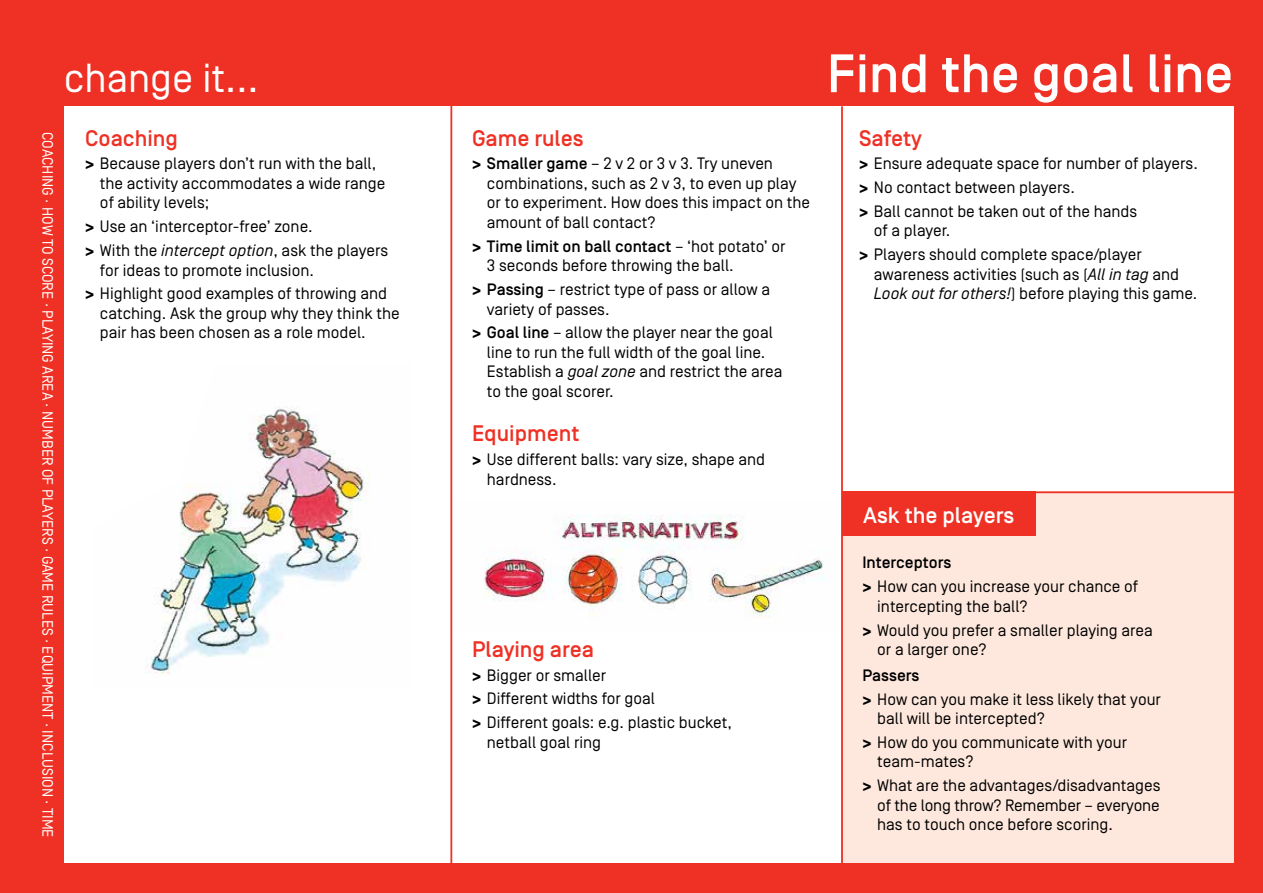
<style>
.page{position:relative;width:1263px;height:893px;background:#ee3124}
.page>*{position:absolute;margin:0;border:0;box-sizing:border-box;transform-origin:0 0}
.t1{font:500 54px "Simplon Norm";color:#fff}
.t2{font:40.5px "Simplon Norm";color:#fff}
.t3{font:500 22.5px "Simplon Norm";color:#ee3124}
.t4{font:500 22.5px "Simplon Norm";color:#fff}
.t5{font:16.5px/19.5px "Simplon Norm";color:#000}
.t6{font:15px "Simplon Norm";color:#fff}
.s1{font-weight:700}
.s2{font-style:italic}
.s3{font-weight:500}
</style>
<div class="page">
<div style="left:64px;top:106px;width:1169px;height:757px;background:#fff"></div>
<img style="left:452px;top:500px;width:371px;height:131px">
<div style="left:841px;top:491px;width:392px;height:372px;background:#fee8dd"></div>
<hr style="left:842px;top:491px;width:393px;height:2px;background:#ee3124">
<hr style="left:841px;top:106px;width:2px;height:757px;background:#ee3124">
<hr style="left:450px;top:105px;width:2px;height:758px;background:#ee3124">
<div style="left:842px;top:491px;width:193px;height:45px;background:#ee3124"></div>
<img style="left:146px;top:406px;width:224px;height:268px">
<p class="t6" style="left:55px;top:132px;width:707px;rotate:90deg">COACHING · HOW TO SCORE · PLAYING AREA · NUMBER OF PLAYERS · GAME RULES · EQUIPMENT · INCLUSION · TIME</p>
<h2 class="t2" style="left:64px;top:57px;width:196px">change it...</h2>
<h3 class="t3" style="left:85px;top:126px;width:94px">Coaching</h3>
<p class="t5" style="left:100px;top:154px;width:287px;text-indent:-15px"><span class="s1">&gt;</span> Because players don’t run with the ball, the activity accommodates a wide range of ability levels;</p>
<p class="t5" style="left:85px;top:215px;width:305px;line-height:23.7px"><span class="s1">&gt;</span> Use an ‘interceptor-free’ zone.<br><span class="s1">&gt;</span> With the <span class="s2">intercept option</span>, ask the players</p>
<p class="t5" style="left:85px;top:258px;width:304px;line-height:23.7px;text-indent:15px">for ideas to promote inclusion.<br><span class="s1">&gt;</span> Highlight good examples of throwing and</p>
<p class="t5" style="left:100px;top:304px;width:301px">catching. Ask the group why they think the pair has been chosen as a role model.</p>
<h3 class="t3" style="left:472px;top:126px;width:113px">Game rules</h3>
<p class="t5" style="left:487px;top:154px;width:325px;text-indent:-15px"><span class="s1">&gt;</span> <span class="s3">Smaller game</span> – 2 v 2 or 3 v 3. Try uneven combinations, such as 2 v 3, to even up play or to experiment. How does this impact on the amount of ball contact?</p>
<p class="t5" style="left:487px;top:237px;width:300px;text-indent:-15px"><span class="s1">&gt;</span> <span class="s3">Time limit on ball contact</span> – ‘hot potato’ or<br>3 seconds before throwing the ball.</p>
<p class="t5" style="left:487px;top:280px;width:285px;text-indent:-15px"><span class="s1">&gt;</span> <span class="s3">Passing</span> – restrict type of pass or allow a variety of passes.</p>
<p class="t5" style="left:487px;top:323px;width:297px;text-indent:-15px"><span class="s1">&gt;</span> <span class="s3">Goal line</span> – allow the player near the goal line to run the full width of the goal line.<br>Establish a <span class="s2">goal zone</span> and restrict the area to the goal scorer.</p>
<h3 class="t3" style="left:472px;top:422px;width:109px">Equipment</h3>
<p class="t5" style="left:487px;top:450px;width:280px;text-indent:-15px"><span class="s1">&gt;</span> Use different balls: vary size, shape and hardness.</p>
<h3 class="t3" style="left:472px;top:637px;width:123px">Playing area</h3>
<p class="t5" style="left:472px;top:663px;width:261px;line-height:23.7px"><span class="s1">&gt;</span> Bigger or smaller<br><span class="s1">&gt;</span> Different widths for goal<br><span class="s1">&gt;</span> Different goals: e.g. plastic bucket,</p>
<p class="t5" style="left:487px;top:732px;width:116px">netball goal ring</p>
<h1 class="t1" style="left:827px;top:45px;width:408px">Find the goal line</h1>
<h3 class="t3" style="left:859px;top:126px;width:64px">Safety</h3>
<p class="t5" style="left:859px;top:152px;width:340px;line-height:23.7px"><span class="s1">&gt;</span> Ensure adequate space for number of players. <span class="s1">&gt;</span> No contact between players.<br><span class="s1">&gt;</span> Ball cannot be taken out of the hands</p>
<p class="t5" style="left:859px;top:219px;width:284px;line-height:23.7px;text-indent:15px">of a player.<br><span class="s1">&gt;</span> Players should complete space/player</p>
<p class="t5" style="left:874px;top:265px;width:325px">awareness activities (such as (<span class="s2">All in tag</span> and<br><span class="s2">Look out for others!</span>) before playing this game.</p>
<h3 class="t4" style="left:863px;top:503px;width:153px">Ask the players</h3>
<p class="t5" style="left:862px;top:551px;width:277px;line-height:23.7px"><span class="s3">Interceptors<br></span><span class="s1">&gt;</span> How can you increase your chance of</p>
<p class="t5" style="left:862px;top:595px;width:292px;line-height:23.7px;text-indent:15px">intercepting the ball?<br><span class="s1">&gt;</span> Would you prefer a smaller playing area</p>
<p class="t5" style="left:877px;top:640px;width:111px">or a larger one?</p>
<p class="t5" style="left:862px;top:664px;width:300px;line-height:23.7px"><span class="s3">Passers<br></span><span class="s1">&gt;</span> How can you make it less likely that your</p>
<p class="t5" style="left:862px;top:707px;width:266px;line-height:23.7px;text-indent:15px">ball will be intercepted?<br><span class="s1">&gt;</span> How do you communicate with your</p>
<p class="t5" style="left:862px;top:750px;width:300px;line-height:23.7px;text-indent:15px">team-mates?<br><span class="s1">&gt;</span> What are the advantages/disadvantages</p>
<p class="t5" style="left:877px;top:796px;width:284px">of the long throw? Remember – everyone has to touch once before scoring.</p>
</div>
